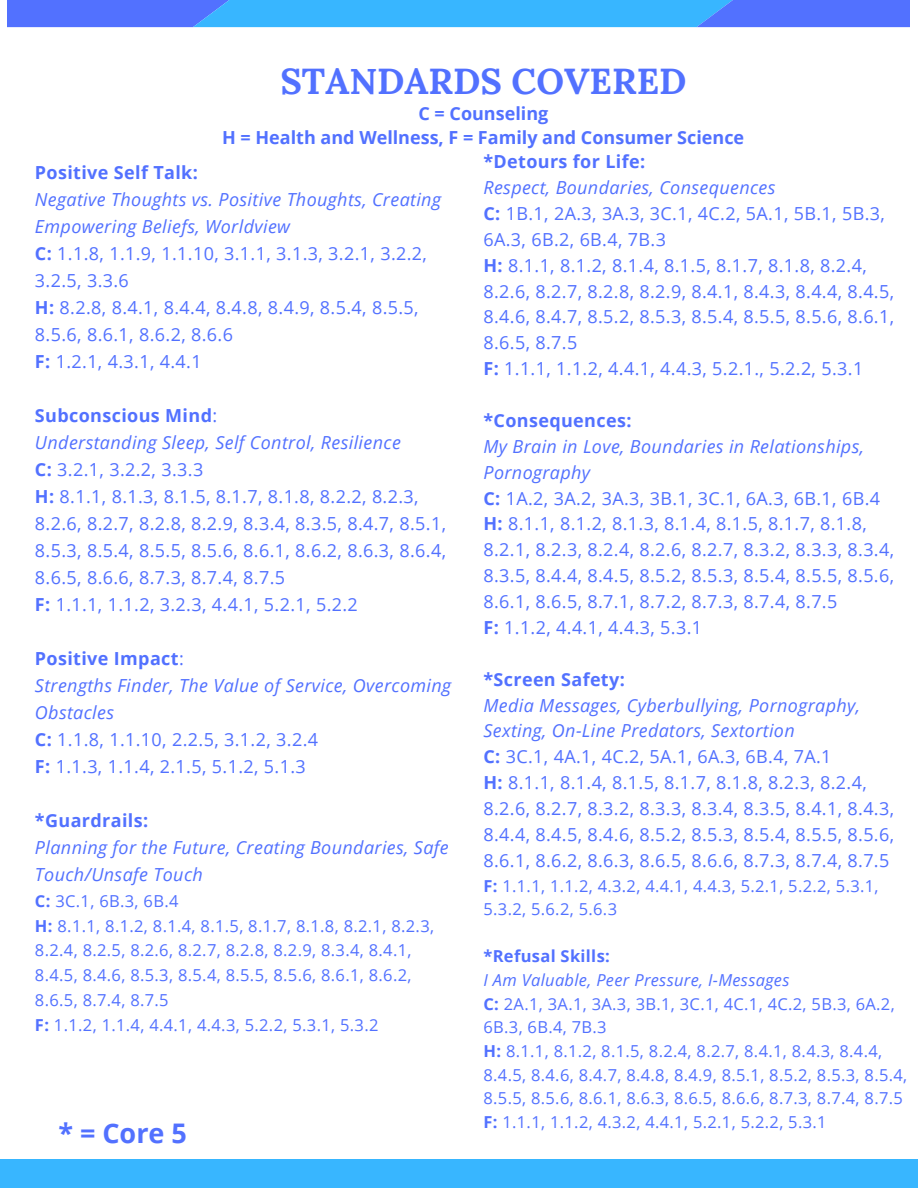
<style>
.page{position:relative;width:918px;height:1188px;background:#fff}
.page>*{position:absolute;margin:0;border:0;box-sizing:border-box;transform-origin:0 0}
.t1{font:700 36px "Lora";color:#5271ff}
.t2{font:700 27px "Open Sans";color:#5271ff}
.t3{font:18px/25.8px "Open Sans";letter-spacing:.02em;color:#5271ff}
.t4{font:italic 18px/27px "Open Sans";letter-spacing:.02em;color:#5271ff}
.t5{font:700 18px "Open Sans";letter-spacing:.02em;color:#5271ff}
.t6{font:700 18px "Open Sans";color:#5271ff}
.t7{font:16.5px/23.7px "Open Sans";letter-spacing:.02em;color:#5271ff}
.t8{font:italic 16.5px "Open Sans";letter-spacing:.02em;color:#5271ff}
.t9{font:700 16.5px "Open Sans";letter-spacing:.02em;color:#5271ff}
.s1{font-weight:700}
.s2{font-weight:400}
</style>
<div class="page">
<div style="left:0;top:1160px;width:918px;height:28px;background:#38b6ff"></div>
<svg style="left:8px;top:0;width:902px;height:27px;background:#4397ff"></svg>
<p class="t1" style="left:280px;top:57px;width:408px">STANDARDS COVERED</p>
<p class="t6" style="left:418px;top:100px;width:131px">C = Counseling</p>
<p class="t6" style="left:222px;top:125px;width:524px">H = Health and Wellness, F = Family and Consumer Science</p>
<p class="t5" style="left:35px;top:160px;width:164px">Positive Self Talk:</p>
<p class="t4" style="left:35px;top:186px;width:408px">Negative Thoughts vs. Positive Thoughts, Creating<br>Empowering Beliefs, Worldview</p>
<p class="t3" style="left:35px;top:240px;width:394px;line-height:27px"><span class="s1">C:</span> 1.1.8, 1.1.9, 1.1.10, 3.1.1, 3.1.3, 3.2.1, 3.2.2,<br>3.2.5, 3.3.6</p>
<p class="t3" style="left:35px;top:294px;width:385px;line-height:27px"><span class="s1">H:</span> 8.2.8, 8.4.1, 8.4.4, 8.4.8, 8.4.9, 8.5.4, 8.5.5,<br>8.5.6, 8.6.1, 8.6.2, 8.6.6</p>
<p class="t3" style="left:35px;top:348px;width:168px"><span class="s1">F:</span> 1.2.1, 4.3.1, 4.4.1</p>
<p class="t5" style="left:35px;top:403px;width:184px">Subconscious Mind<span class="s2">:</span></p>
<p class="t4" style="left:35px;top:429px;width:367px">Understanding Sleep, Self Control, Resilience</p>
<p class="t3" style="left:35px;top:456px;width:170px"><span class="s1">C:</span> 3.2.1, 3.2.2, 3.3.3</p>
<p class="t3" style="left:35px;top:483px;width:413px;line-height:27px"><span class="s1">H:</span> 8.1.1, 8.1.3, 8.1.5, 8.1.7, 8.1.8, 8.2.2, 8.2.3, 8.2.6, 8.2.7, 8.2.8, 8.2.9, 8.3.4, 8.3.5, 8.4.7, 8.5.1, 8.5.3, 8.5.4, 8.5.5, 8.5.6, 8.6.1, 8.6.2, 8.6.3, 8.6.4, 8.6.5, 8.6.6, 8.7.3, 8.7.4, 8.7.5</p>
<p class="t3" style="left:35px;top:591px;width:324px"><span class="s1">F:</span> 1.1.1, 1.1.2, 3.2.3, 4.4.1, 5.2.1, 5.2.2</p>
<p class="t5" style="left:35px;top:646px;width:150px">Positive Impact<span class="s2">:</span></p>
<p class="t4" style="left:35px;top:672px;width:418px">Strengths Finder, The Value of Service, Overcoming<br>Obstacles</p>
<p class="t3" style="left:35px;top:726px;width:285px"><span class="s1">C:</span> 1.1.8, 1.1.10, 2.2.5, 3.1.2, 3.2.4</p>
<p class="t3" style="left:35px;top:753px;width:272px"><span class="s1">F:</span> 1.1.3, 1.1.4, 2.1.5, 5.1.2, 5.1.3</p>
<p class="t5" style="left:35px;top:808px;width:115px">*Guardrails:</p>
<p class="t4" style="left:35px;top:834px;width:415px">Planning for the Future, Creating Boundaries, Safe<br>Touch/Unsafe Touch</p>
<p class="t7" style="left:35px;top:889px;width:145px"><span class="s1">C:</span> 3C.1, 6B.3, 6B.4</p>
<p class="t7" style="left:35px;top:913px;width:401px;line-height:24.8px"><span class="s1">H:</span> 8.1.1, 8.1.2, 8.1.4, 8.1.5, 8.1.7, 8.1.8, 8.2.1, 8.2.3, 8.2.4, 8.2.5, 8.2.6, 8.2.7, 8.2.8, 8.2.9, 8.3.4, 8.4.1, 8.4.5, 8.4.6, 8.5.3, 8.5.4, 8.5.5, 8.5.6, 8.6.1, 8.6.2, 8.6.5, 8.7.4, 8.7.5</p>
<p class="t7" style="left:35px;top:1012px;width:345px"><span class="s1">F:</span> 1.1.2, 1.1.4, 4.4.1, 4.4.3, 5.2.2, 5.3.1, 5.3.2</p>
<p class="t2" style="left:58px;top:1114px;width:130px">* = Core 5</p>
<p class="t5" style="left:483px;top:149px;width:163px">*Detours for Life:</p>
<p class="t4" style="left:483px;top:174px;width:294px">Respect, Boundaries, Consequences</p>
<p class="t3" style="left:483px;top:200px;width:403px"><span class="s1">C:</span> 1B.1, 2A.3, 3A.3, 3C.1, 4C.2, 5A.1, 5B.1, 5B.3,<br>6A.3, 6B.2, 6B.4, 7B.3</p>
<p class="t3" style="left:483px;top:252px;width:412px"><span class="s1">H:</span> 8.1.1, 8.1.2, 8.1.4, 8.1.5, 8.1.7, 8.1.8, 8.2.4, 8.2.6, 8.2.7, 8.2.8, 8.2.9, 8.4.1, 8.4.3, 8.4.4, 8.4.5, 8.4.6, 8.4.7, 8.5.2, 8.5.3, 8.5.4, 8.5.5, 8.5.6, 8.6.1, 8.6.5, 8.7.5</p>
<p class="t3" style="left:483px;top:355px;width:381px"><span class="s1">F:</span> 1.1.1, 1.1.2, 4.4.1, 4.4.3, 5.2.1., 5.2.2, 5.3.1</p>
<p class="t5" style="left:483px;top:408px;width:150px">*Consequences:</p>
<p class="t4" style="left:483px;top:433px;width:382px;line-height:25.8px">My Brain in Love, Boundaries in Relationships,<br>Pornography</p>
<p class="t3" style="left:483px;top:485px;width:398px"><span class="s1">C:</span> 1A.2, 3A.2, 3A.3, 3B.1, 3C.1, 6A.3, 6B.1, 6B.4</p>
<p class="t3" style="left:483px;top:511px;width:412px"><span class="s1">H:</span> 8.1.1, 8.1.2, 8.1.3, 8.1.4, 8.1.5, 8.1.7, 8.1.8, 8.2.1, 8.2.3, 8.2.4, 8.2.6, 8.2.7, 8.3.2, 8.3.3, 8.3.4, 8.3.5, 8.4.4, 8.4.5, 8.5.2, 8.5.3, 8.5.4, 8.5.5, 8.5.6, 8.6.1, 8.6.5, 8.7.1, 8.7.2, 8.7.3, 8.7.4, 8.7.5</p>
<p class="t3" style="left:483px;top:614px;width:220px"><span class="s1">F:</span> 1.1.2, 4.4.1, 4.4.3, 5.3.1</p>
<p class="t5" style="left:483px;top:666px;width:143px">*Screen Safety:</p>
<p class="t4" style="left:483px;top:692px;width:378px;line-height:25.8px">Media Messages, Cyberbullying, Pornography,<br>Sexting, On-Line Predators, Sextortion</p>
<p class="t3" style="left:483px;top:743px;width:350px"><span class="s1">C:</span> 3C.1, 4A.1, 4C.2, 5A.1, 6A.3, 6B.4, 7A.1</p>
<p class="t3" style="left:483px;top:769px;width:412px"><span class="s1">H:</span> 8.1.1, 8.1.4, 8.1.5, 8.1.7, 8.1.8, 8.2.3, 8.2.4, 8.2.6, 8.2.7, 8.3.2, 8.3.3, 8.3.4, 8.3.5, 8.4.1, 8.4.3, 8.4.4, 8.4.5, 8.4.6, 8.5.2, 8.5.3, 8.5.4, 8.5.5, 8.5.6, 8.6.1, 8.6.2, 8.6.3, 8.6.5, 8.6.6, 8.7.3, 8.7.4, 8.7.5</p>
<p class="t7" style="left:483px;top:873px;width:397px"><span class="s1">F:</span> 1.1.1, 1.1.2, 4.3.2, 4.4.1, 4.4.3, 5.2.1, 5.2.2, 5.3.1,<br>5.3.2, 5.6.2, 5.6.3</p>
<p class="t9" style="left:483px;top:945px;width:128px">*Refusal Skills:</p>
<p class="t8" style="left:483px;top:968px;width:307px">I Am Valuable, Peer Pressure, I-Messages</p>
<p class="t7" style="left:483px;top:991px;width:413px"><span class="s1">C:</span> 2A.1, 3A.1, 3A.3, 3B.1, 3C.1, 4C.1, 4C.2, 5B.3, 6A.2,<br>6B.3, 6B.4, 7B.3</p>
<p class="t7" style="left:483px;top:1039px;width:425px"><span class="s1">H:</span> 8.1.1, 8.1.2, 8.1.5, 8.2.4, 8.2.7, 8.4.1, 8.4.3, 8.4.4,<br>8.4.5, 8.4.6, 8.4.7, 8.4.8, 8.4.9, 8.5.1, 8.5.2, 8.5.3, 8.5.4,<br>8.5.5, 8.5.6, 8.6.1, 8.6.3, 8.6.5, 8.6.6, 8.7.3, 8.7.4, 8.7.5</p>
<p class="t7" style="left:483px;top:1110px;width:345px"><span class="s1">F:</span> 1.1.1, 1.1.2, 4.3.2, 4.4.1, 5.2.1, 5.2.2, 5.3.1</p>
</div>
